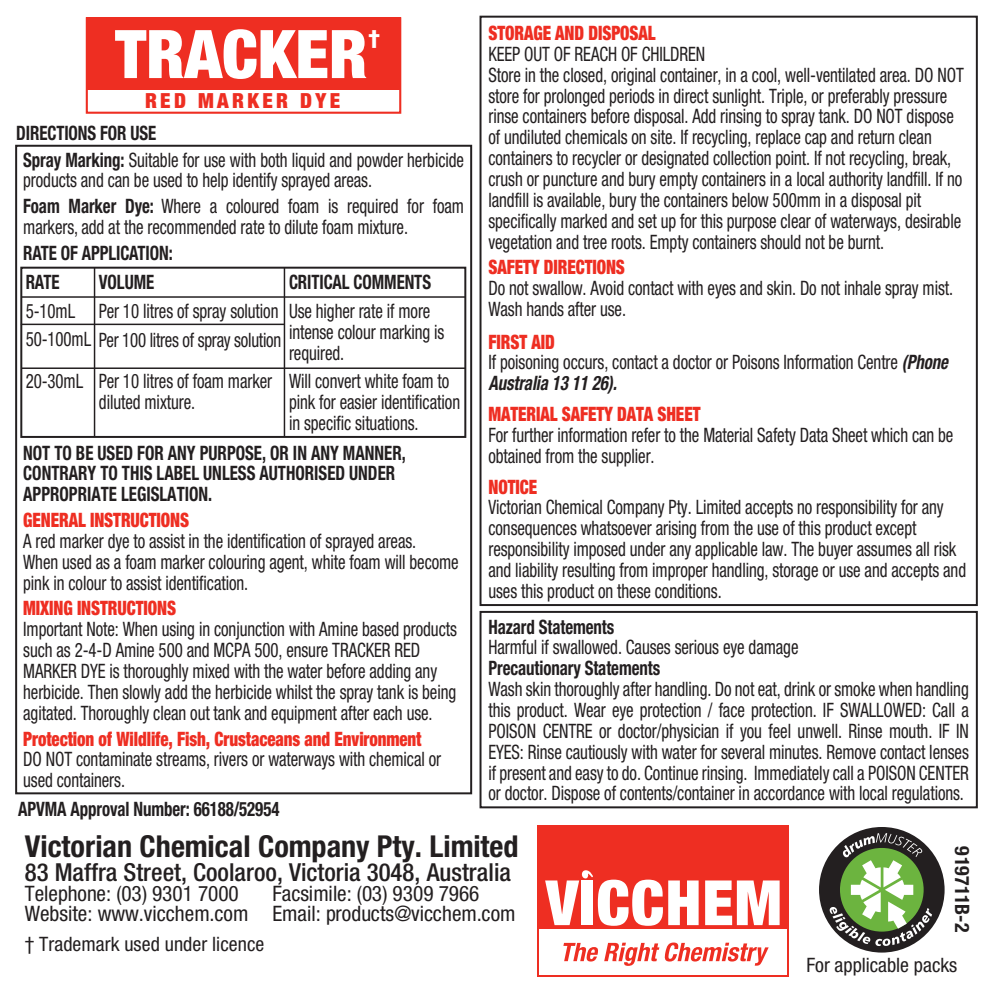
<style>
.page{position:relative;width:993px;height:993px;background:#fff}
.page>*{position:absolute;margin:0;border:0;box-sizing:border-box;transform-origin:0 0}
.t1{font:900 condensed 67.2px "Helvetica Neue";color:#fff}
.t2{font:700 condensed 30.1px "Helvetica Neue";color:#231f20}
.t3{font:500 condensed 24.85px "Helvetica Neue";color:#231f20}
.t4{font:condensed 21.35px/19.2px "Helvetica Neue";color:#231f20}
.t5{font:900 condensed 21px "Helvetica Neue";letter-spacing:.16em;color:#ee2e22}
.t6{font:900 condensed 21px "Helvetica Neue";color:#fff}
.t7{font:condensed 19.95px/21px "Helvetica Neue";letter-spacing:-.005em;color:#231f20;scale:.85 1}
.t8{font:700 condensed 19.95px/21px "Helvetica Neue";letter-spacing:-.005em;color:#231f20;scale:.85 1}
.t9{font:900 condensed 19.95px "Helvetica Neue";letter-spacing:-.005em;color:#ee2e22;scale:.85 1}
.t10{font:condensed 19.95px "Helvetica Neue";letter-spacing:-.005em;color:#231f20}
.t11{font:700 condensed 19.95px "Helvetica Neue";letter-spacing:-.005em;color:#231f20}
.s1{font-weight:900;color:#ee2e22}
.s2{font-weight:700;font-style:italic}
.s3{font-weight:700}
</style>
<div class="page">
<div style="left:479px;top:16px;width:498px;height:590px;border:2px solid #231f20"></div>
<div style="left:479px;top:610px;width:498px;height:198px;border:2px solid #231f20"></div>
<hr style="left:283px;top:268px;width:2px;height:169px;background:#231f20">
<div style="left:20px;top:266px;width:446px;height:172px;border:2px solid #231f20"></div>
<hr style="left:21px;top:296px;width:444px;height:2px;background:#231f20">
<hr style="left:21px;top:323px;width:263px;height:2px;background:#231f20">
<hr style="left:21px;top:367px;width:444px;height:2px;background:#231f20">
<hr style="left:94px;top:268px;width:1px;height:169px;background:#231f20">
<div style="left:83px;top:15px;width:321px;height:101px;background:#fff;border:3px solid #fff"></div>
<div style="left:86px;top:17px;width:315px;height:97px;border:2px solid #ee2e22"></div>
<div style="left:86px;top:18px;width:315px;height:72px;background:#ee2e22"></div>
<div style="left:536px;top:825px;width:252px;height:151px;background:#ee2e22"></div>
<div style="left:539px;top:928px;width:247px;height:46px;background:#fff"></div>
<svg style="left:563px;top:942px;width:35px;height:19px"></svg>
<svg style="left:604px;top:942px;width:164px;height:23px"></svg>
<svg style="left:668px;top:880px;width:30px;height:44px"></svg>
<svg style="left:705px;top:880px;width:74px;height:44px"></svg>
<svg style="left:545px;top:870px;width:117px;height:55px"></svg>
<div style="left:818px;top:826px;width:126px;height:126px;background:#231f20;border-radius:50%"></div>
<svg style="left:828px;top:832px;width:103px;height:113px"></svg>
<div style="left:15px;top:145px;width:457px;height:649px;border:2px solid #231f20"></div>
<p class="t9" style="left:488px;top:21px;width:198px">STORAGE AND DISPOSAL</p>
<p class="t7" style="left:488px;top:43px;width:560px">KEEP OUT OF REACH OF CHILDREN<br>Store in the closed, original container, in a cool, well-ventilated area. DO NOT store for prolonged periods in direct sunlight. Triple, or preferably pressure rinse containers before disposal. Add rinsing to spray tank. DO NOT dispose of undiluted chemicals on site. If recycling, replace cap and return clean containers to recycler or designated collection point. If not recycling, break, crush or puncture and bury empty containers in a local authority landfill. If no landfill is available, bury the containers below 500mm in a disposal pit specifically marked and set up for this purpose clear of waterways, desirable vegetation and tree roots. Empty containers should not be burnt.</p>
<p class="t9" style="left:488px;top:255px;width:162px">SAFETY DIRECTIONS</p>
<p class="t7" style="left:488px;top:277px;width:548px">Do not swallow. Avoid contact with eyes and skin. Do not inhale spray mist.<br>Wash hands after use.</p>
<p class="t7" style="left:488px;top:331px;width:542px"><span class="s1">FIRST AID<br></span>If poisoning occurs, contact a doctor or Poisons Information Centre <span class="s2">(Phone<br>Australia 13 11 26).</span></p>
<p class="t9" style="left:488px;top:401px;width:251px">MATERIAL SAFETY DATA SHEET</p>
<p class="t7" style="left:488px;top:424px;width:548px">For further information refer to the Material Safety Data Sheet which can be obtained from the supplier.</p>
<p class="t9" style="left:488px;top:474px;width:59px">NOTICE</p>
<p class="t7" style="left:488px;top:496px;width:563px">Victorian Chemical Company Pty. Limited accepts no responsibility for any consequences whatsoever arising from the use of this product except responsibility imposed under any applicable law. The buyer assumes all risk and liability resulting from improper handling, storage or use and accepts and uses this product on these conditions.</p>
<p class="t8" style="left:488px;top:615px;width:149px">Hazard Statements</p>
<p class="t7" style="left:488px;top:636px;width:366px">Harmful if swallowed. Causes serious eye damage</p>
<p class="t8" style="left:488px;top:657px;width:203px">Precautionary Statements</p>
<p class="t7" style="left:488px;top:678px;width:566px;text-align:justify">Wash skin thoroughly after handling. Do not eat, drink or smoke when handling this product. Wear eye protection / face protection. IF SWALLOWED: Call a POISON CENTRE or doctor/physician if you feel unwell. Rinse mouth. IF IN EYES: Rinse cautiously with water for several minutes. Remove contact lenses if present and easy to do. Continue rinsing. Immediately call a POISON CENTER or doctor. Dispose of contents/container in accordance with local regulations.</p>
<h1 class="t1" style="left:115px;top:13px;width:254px">TRACKER</h1>
<p class="t5" style="left:145px;top:88px;width:196px">RED MARKER DYE</p>
<p class="t6" style="left:369px;top:25px;width:12px">†</p>
<p class="t8" style="left:16px;top:122px;width:166px">DIRECTIONS FOR USE</p>
<p class="t7" style="left:23px;top:149px;width:520px"><span class="s3">Spray Marking:</span> Suitable for use with both liquid and powder herbicide products and can be used to help identify sprayed areas.</p>
<p class="t7" style="left:23px;top:195px;width:520px"><span class="s3">Foam Marker Dye:</span> Where a coloured foam is required for foam markers, add at the recommended rate to dilute foam mixture.</p>
<p class="t8" style="left:23px;top:242px;width:177px">RATE OF APPLICATION:</p>
<p class="t8" style="left:99px;top:271px;width:66px">VOLUME</p>
<p class="t7" style="left:99px;top:300px;width:213px">Per 10 litres of spray solution</p>
<p class="t8" style="left:289px;top:271px;width:169px">CRITICAL COMMENTS</p>
<p class="t7" style="left:289px;top:300px;width:184px">Use higher rate if more intense colour marking is required.</p>
<p class="t7" style="left:289px;top:370px;width:203px">Will convert white foam to pink for easier identification in specific situations.</p>
<p class="t8" style="left:26px;top:271px;width:41px">RATE</p>
<p class="t7" style="left:26px;top:296px;width:302px;line-height:29.1px">5-10mL<br>50-100mL Per 100 litres of spray solution</p>
<p class="t7" style="left:26px;top:370px;width:69px">20-30mL</p>
<p class="t7" style="left:99px;top:370px;width:205px">Per 10 litres of foam marker diluted mixture.</p>
<p class="t8" style="left:23px;top:441px;width:451px">NOT TO BE USED FOR ANY PURPOSE, OR IN ANY MANNER,<br>CONTRARY TO THIS LABEL UNLESS AUTHORISED UNDER<br>APPROPRIATE LEGISLATION.</p>
<p class="t9" style="left:23px;top:507px;width:197px">GENERAL INSTRUCTIONS</p>
<p class="t7" style="left:23px;top:530px;width:514px">A red marker dye to assist in the identification of sprayed areas.<br>When used as a foam marker colouring agent, white foam will become pink in colour to assist identification.</p>
<p class="t9" style="left:23px;top:596px;width:181px">MIXING INSTRUCTIONS</p>
<p class="t7" style="left:23px;top:618px;width:511px">Important Note: When using in conjunction with Amine based products such as 2-4-D Amine 500 and MCPA 500, ensure TRACKER RED MARKER DYE is thoroughly mixed with the water before adding any herbicide. Then slowly add the herbicide whilst the spray tank is being agitated. Thoroughly clean out tank and equipment after each use.</p>
<p class="t9" style="left:23px;top:725px;width:470px">Protection of Wildlife, Fish, Crustaceans and Environment</p>
<p class="t7" style="left:23px;top:748px;width:493px">DO NOT contaminate streams, rivers or waterways with chemical or used containers.</p>
<p class="t8" style="left:18px;top:798px;width:309px">APVMA Approval Number: 66188/52954</p>
<h2 class="t2" style="left:25px;top:827px;width:495px">Victorian Chemical Company Pty. Limited</h2>
<p class="t3" style="left:25px;top:856px;width:487px">83 Maffra Street, Coolaroo, Victoria 3048, Australia</p>
<p class="t4" style="left:25px;top:883px;width:215px">Telephone: (03) 9301 7000</p>
<p class="t11" style="left:974px;top:846px;width:87px;rotate:90deg">919711B-2</p>
<p class="t4" style="left:25px;top:883px;width:492px;text-indent:247px">Facsimile: (03) 9309 7966<br>Website: www.vicchem.com Email: products@vicchem.com</p>
<p class="t10" style="left:25px;top:932px;width:241px">† Trademark used under licence</p>
<p class="t10" style="left:806px;top:952px;width:152px">For applicable packs</p>
</div>
